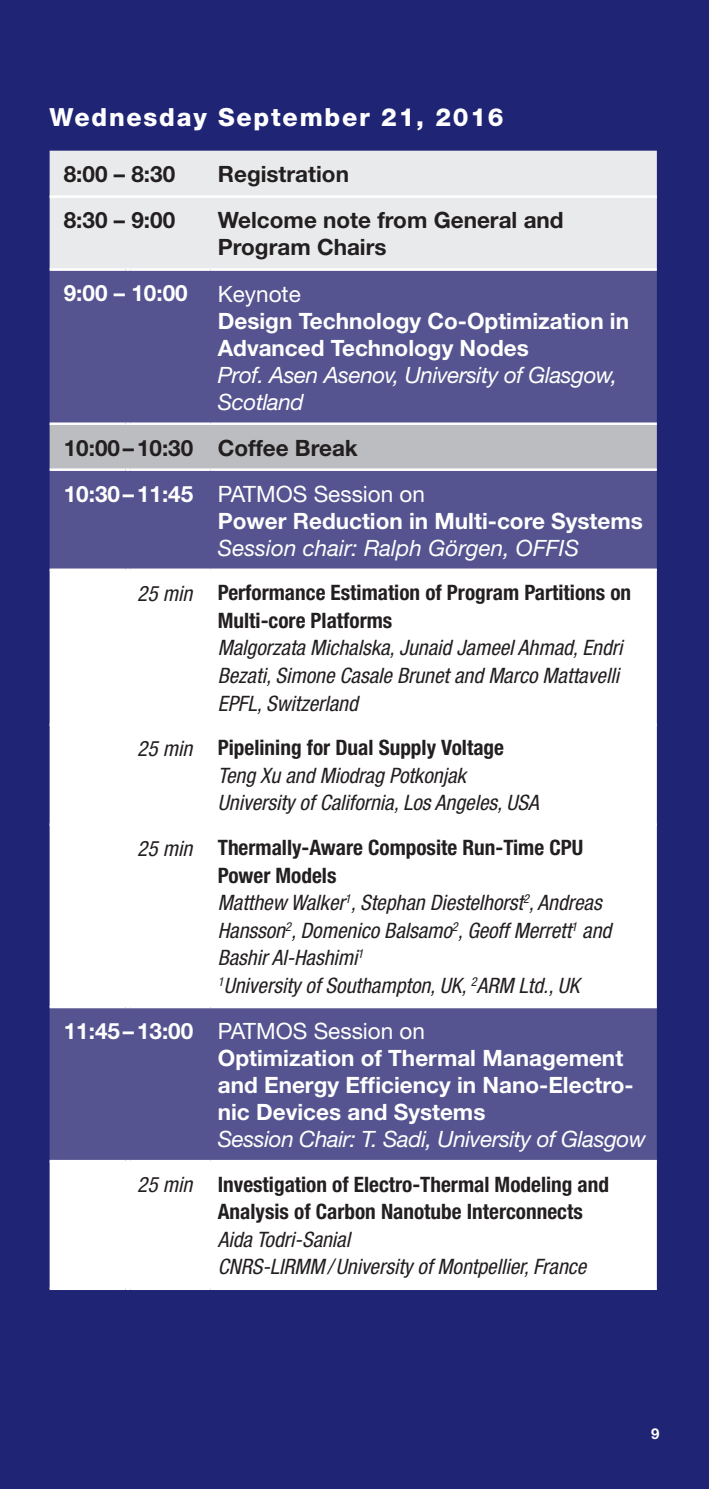
<style>
.page{position:relative;width:709px;height:1489px;background:#fff}
.page>*{position:absolute;margin:0;border:0;box-sizing:border-box;transform-origin:0 0}
.t1{font:800 25px "Helvetica Neue LT";letter-spacing:.07em;color:#fff}
.t2{font:700 22.5px/27px "Helvetica Neue LT";color:#fff}
.t3{font:700 22.5px/27px "Helvetica Neue LT";color:#231f20}
.t4{font:italic 22.5px/27px "Helvetica Neue LT";letter-spacing:-.02em;color:#fff}
.t5{font:italic 22.5px "Helvetica Neue LT";color:#fff}
.t6{font:22.5px "Helvetica Neue LT";color:#fff}
.t7{font:italic condensed 21.25px/27.5px "Helvetica Neue LT";color:#231f20}
.t8{font:700 condensed 21.25px/27.5px "Helvetica Neue LT";color:#231f20}
.t9{font:700 15px "Helvetica Neue LT";color:#fff}
.s1{color:#fff}
.s2{font-weight:400;color:#fff}
.s3{font-weight:400;font-style:italic}
.s4{font-weight:700;font-style:normal}
.s5{font-weight:400}
</style>
<div class="page">
<div style="left:0;top:0;width:709px;height:1488px;background:#1f2574"></div>
<div style="left:50px;top:151px;width:607px;height:117px;background:#e9eaeb"></div>
<div style="left:50px;top:271px;width:607px;height:151px;background:#555490"></div>
<div style="left:50px;top:471px;width:607px;height:97px;background:#555490"></div>
<svg style="left:50px;top:571px;width:607px;height:716px;background:#dadae7"></svg>
<hr style="left:50px;top:195px;width:75px;height:3px;background:#fff">
<svg style="left:125px;top:195px;width:5px;height:3px"></svg>
<hr style="left:130px;top:195px;width:81px;height:3px;background:#fff">
<hr style="left:211px;top:195px;width:446px;height:3px;background:#fff">
<hr style="left:50px;top:268px;width:75px;height:3px;background:#fff">
<svg style="left:125px;top:268px;width:5px;height:3px"></svg>
<hr style="left:130px;top:268px;width:81px;height:3px;background:#fff">
<hr style="left:211px;top:268px;width:446px;height:3px;background:#fff">
<svg style="left:50px;top:422px;width:607px;height:49px;background:#bebfc3"></svg>
<hr style="left:130px;top:468px;width:81px;height:3px;background:#fff">
<hr style="left:211px;top:468px;width:446px;height:3px;background:#fff">
<hr style="left:50px;top:568px;width:75px;height:3px;background:#fff">
<svg style="left:125px;top:568px;width:5px;height:3px"></svg>
<hr style="left:130px;top:568px;width:81px;height:3px;background:#fff">
<hr style="left:211px;top:568px;width:446px;height:3px;background:#fff">
<hr style="left:50px;top:723px;width:75px;height:3px;background:#fff">
<svg style="left:125px;top:723px;width:5px;height:3px"></svg>
<hr style="left:130px;top:723px;width:81px;height:3px;background:#fff">
<hr style="left:211px;top:723px;width:446px;height:3px;background:#fff">
<hr style="left:50px;top:823px;width:75px;height:2px;background:#fff">
<hr style="left:130px;top:823px;width:81px;height:2px;background:#fff">
<hr style="left:211px;top:823px;width:446px;height:2px;background:#fff">
<hr style="left:50px;top:1005px;width:75px;height:3px;background:#fff">
<svg style="left:125px;top:1005px;width:5px;height:3px"></svg>
<hr style="left:130px;top:1005px;width:81px;height:3px;background:#fff">
<hr style="left:211px;top:1005px;width:446px;height:3px;background:#fff">
<hr style="left:50px;top:1159px;width:75px;height:3px;background:#fff">
<svg style="left:125px;top:1159px;width:5px;height:3px"></svg>
<hr style="left:130px;top:1159px;width:81px;height:3px;background:#fff">
<hr style="left:211px;top:1159px;width:446px;height:3px;background:#fff">
<hr style="left:50px;top:1287px;width:75px;height:2px;background:#fff">
<hr style="left:130px;top:1287px;width:81px;height:2px;background:#fff">
<hr style="left:211px;top:1287px;width:446px;height:2px;background:#fff">
<p class="t1" style="left:50px;top:102px;width:455px">Wednesday September 21, 2016</p>
<p class="t3" style="left:64px;top:160px;width:113px">8:00 – 8:30</p>
<p class="t3" style="left:218px;top:160px;width:133px">Registration</p>
<p class="t3" style="left:64px;top:206px;width:113px">8:30 – 9:00</p>
<p class="t3" style="left:218px;top:206px;width:347px">Welcome note from General and<br>Program Chairs</p>
<p class="t2" style="left:64px;top:279px;width:125px">9:00 – 10:00</p>
<p class="t6" style="left:218px;top:280px;width:84px">Keynote</p>
<p class="t2" style="left:218px;top:306px;width:413px">Design Technology Co-Optimization in<br>Advanced Technology Nodes</p>
<p class="t4" style="left:218px;top:360px;width:401px">Prof. Asen Asenov, University of Glasgow,<br>Scotland</p>
<p class="t3" style="left:64px;top:424px;width:363px;line-height:46px">10:00–10:30 Coffee Break<br><span class="s1">10:30–11:45</span> <span class="s2">PATMOS Session on</span></p>
<p class="t2" style="left:218px;top:506px;width:426px">Power Reduction in Multi-core Systems</p>
<p class="t5" style="left:218px;top:534px;width:363px">Session chair: Ralph Görgen, OFFIS</p>
<p class="t8" style="left:218px;top:579px;width:415px;text-indent:-81px"><span class="s3">25 min</span> Performance Estimation of Program Partitions on<br>Multi-core Platforms</p>
<p class="t7" style="left:218px;top:634px;width:406px">Malgorzata Michalska, Junaid Jameel Ahmad, Endri<br>Bezati, Simone Casale Brunet and Marco Mattavelli<br>EPFL, Switzerland</p>
<p class="t7" style="left:218px;top:734px;width:322px;text-indent:-81px">25 min <span class="s4">Pipelining for Dual Supply Voltage<br></span>Teng Xu and Miodrag Potkonjak<br>University of California, Los Angeles, USA</p>
<p class="t7" style="left:218px;top:833px;width:395px;text-indent:-81px">25 min <span class="s4">Thermally-Aware Composite Run-Time CPU Power Models<br></span>Matthew Walker<sup>1</sup>, Stephan Diestelhorst<sup>2</sup>, Andreas Hansson<sup>2</sup>, Domenico Balsamo<sup>2</sup>, Geoff Merrett<sup>1</sup> and Bashir Al-Hashimi<sup>1<br>1</sup>University of Southampton, UK, <sup>2</sup>ARM Ltd., UK</p>
<p class="t2" style="left:218px;top:1016px;width:417px;text-indent:-154px">11:45–13:00 <span class="s5">PATMOS Session on<br></span>Optimization of Thermal Management and Energy Efficiency in Nano-Electro&shy;nic Devices and Systems</p>
<p class="t4" style="left:218px;top:1124px;width:430px">Session Chair: T. Sadi, University of Glasgow</p>
<p class="t8" style="left:218px;top:1170px;width:393px;text-indent:-81px"><span class="s3">25 min</span> Investigation of Electro-Thermal Modeling and<br>Analysis of Carbon Nanotube Interconnects</p>
<p class="t7" style="left:218px;top:1225px;width:370px">Aida Todri-Sanial<br>CNRS-LIRMM/University of Montpellier, France</p>
<p class="t9" style="left:651px;top:1424px;width:10px">9</p>
</div>
